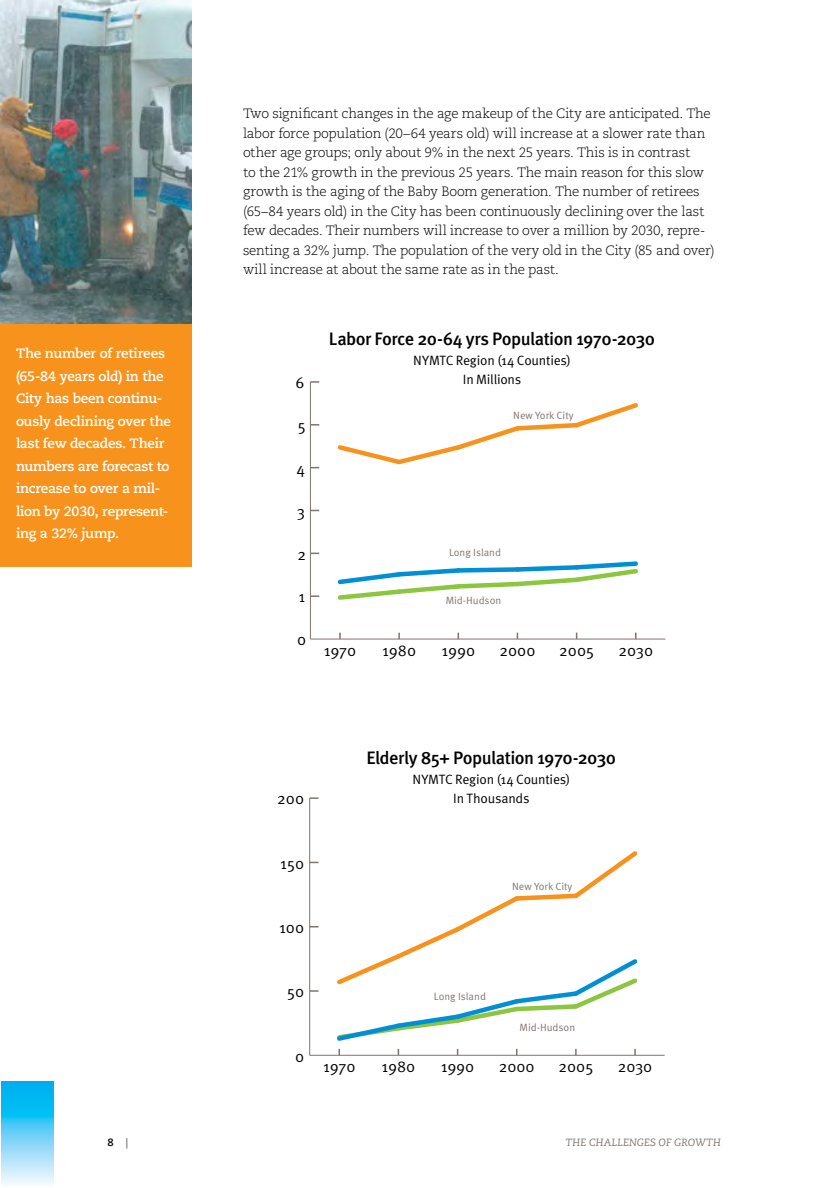
<style>
.page{position:relative;width:828px;height:1188px;background:#fff}
.page>*{position:absolute;margin:0;border:0;box-sizing:border-box;transform-origin:0 0}
.t1{font:500 18px "Meta OT";letter-spacing:-.03em;color:#000}
.t2{font:15.75px "Meta OT";color:#000}
.t3{font:300 13.5px/19.5px "Caecilia LT Std";letter-spacing:-.02em;color:#000}
.t4{font:700 13.5px/22.5px "Caecilia LT Std";letter-spacing:-.015em;color:#fff}
.t5{font:13.5px/19.5px "Meta OT";letter-spacing:-.015em;color:#000;text-align:center}
.t6{font:10.5px "Meta OT";color:#80756e}
.t7{font:italic 10.5px "Caecilia LT Std";letter-spacing:.005em;color:#80756e}
.t8{font:300 10.5px "Caecilia LT Std";color:#000}
.t9{font:700 10.5px "Caecilia LT Std";color:#000}
</style>
<div class="page">
<img style="left:0;top:0;width:192px;height:324px">
<svg style="left:2px;top:1082px;width:52px;height:103px;background:#64d0f6"></svg>
<div style="left:0;top:324px;width:192px;height:242px;background:#f7931d"></div>
<hr style="left:310px;top:639px;width:355px;height:1px;background:#80756e">
<svg style="left:339px;top:633px;width:2px;height:6px"></svg>
<svg style="left:398px;top:633px;width:2px;height:6px"></svg>
<svg style="left:635px;top:633px;width:2px;height:6px"></svg>
<hr style="left:310px;top:382px;width:1px;height:257px;background:#80756e">
<svg style="left:311px;top:595px;width:8px;height:2px"></svg>
<svg style="left:311px;top:424px;width:8px;height:2px"></svg>
<svg style="left:310px;top:381px;width:9px;height:2px"></svg>
<svg style="left:337px;top:561px;width:301px;height:39px"></svg>
<svg style="left:337px;top:403px;width:301px;height:62px"></svg>
<hr style="left:310px;top:1055px;width:355px;height:1px;background:#80756e">
<hr style="left:309px;top:798px;width:1px;height:257px;background:#80756e">
<svg style="left:310px;top:990px;width:9px;height:2px"></svg>
<svg style="left:310px;top:797px;width:9px;height:2px"></svg>
<svg style="left:333px;top:851px;width:308px;height:204px"></svg>
<p class="t4" style="left:16px;top:343px;width:156px">The number of retirees (65-84 years old) in the<br>City has been continu&shy;ously declining over the last few decades. Their numbers are forecast to increase to over a mil&shy;lion by 2030, represent&shy;ing a 32% jump.</p>
<p class="t3" style="left:243px;top:104px;width:473px">Two significant changes in the age makeup of the City are anticipated. The labor force population (20–64 years old) will increase at a slower rate than other age groups; only about 9% in the next 25 years. This is in contrast<br>to the 21% growth in the previous 25 years. The main reason for this slow growth is the aging of the Baby Boom generation. The number of retirees (65–84 years old) in the City has been continuously declining over the last few decades. Their numbers will increase to over a million by 2030, repre&shy;senting a 32% jump. The population of the very old in the City (85 and over) will increase at about the same rate as in the past.</p>
<p class="t2" style="left:295px;top:373px;width:11px">6</p>
<p class="t2" style="left:298px;top:416px;width:9px">5</p>
<p class="t2" style="left:296px;top:459px;width:10px">4</p>
<p class="t2" style="left:297px;top:502px;width:10px">3</p>
<p class="t2" style="left:298px;top:545px;width:10px">2</p>
<p class="t2" style="left:298px;top:588px;width:8px">1</p>
<p class="t2" style="left:297px;top:630px;width:11px">0</p>
<h1 class="t1" style="left:329px;top:328px;width:328px">Labor Force 20-64 yrs Population 1970-2030</h1>
<p class="t5" style="left:413px;top:350px;width:159px">NYMTC Region (14 Counties)<br>In Millions</p>
<p class="t6" style="left:513px;top:409px;width:62px">New York City</p>
<p class="t6" style="left:449px;top:546px;width:54px">Long Island</p>
<p class="t6" style="left:446px;top:594px;width:57px">Mid-Hudson</p>
<p class="t2" style="left:324px;top:641px;width:34px">1970</p>
<p class="t2" style="left:382px;top:641px;width:35px">1980</p>
<p class="t2" style="left:441px;top:641px;width:35px">1990</p>
<p class="t2" style="left:499px;top:641px;width:38px">2000</p>
<p class="t2" style="left:559px;top:641px;width:36px">2005</p>
<p class="t2" style="left:618px;top:641px;width:36px">2030</p>
<p class="t2" style="left:277px;top:789px;width:28px">200</p>
<p class="t2" style="left:280px;top:854px;width:25px">150</p>
<p class="t2" style="left:279px;top:918px;width:27px">100</p>
<h1 class="t1" style="left:367px;top:747px;width:251px">Elderly 85+ Population 1970-2030</h1>
<p class="t5" style="left:413px;top:769px;width:159px">NYMTC Region (14 Counties)<br>In Thousands</p>
<p class="t6" style="left:512px;top:880px;width:62px">New York City</p>
<p class="t2" style="left:287px;top:982px;width:19px">50</p>
<p class="t2" style="left:295px;top:1047px;width:11px">0</p>
<p class="t6" style="left:434px;top:991px;width:54px">Long Island</p>
<p class="t6" style="left:520px;top:1021px;width:57px">Mid-Hudson</p>
<p class="t2" style="left:323px;top:1057px;width:34px">1970</p>
<p class="t2" style="left:381px;top:1057px;width:35px">1980</p>
<p class="t2" style="left:441px;top:1057px;width:35px">1990</p>
<p class="t2" style="left:499px;top:1057px;width:38px">2000</p>
<p class="t2" style="left:558px;top:1057px;width:36px">2005</p>
<p class="t2" style="left:618px;top:1057px;width:36px">2030</p>
<p class="t9" style="left:107px;top:1136px;width:8px">8</p>
<p class="t8" style="left:126px;top:1136px;width:4px">|</p>
<p class="t7" style="left:566px;top:1137px;width:156px">THE CHALLENGES OF GROWTH</p>
</div>
